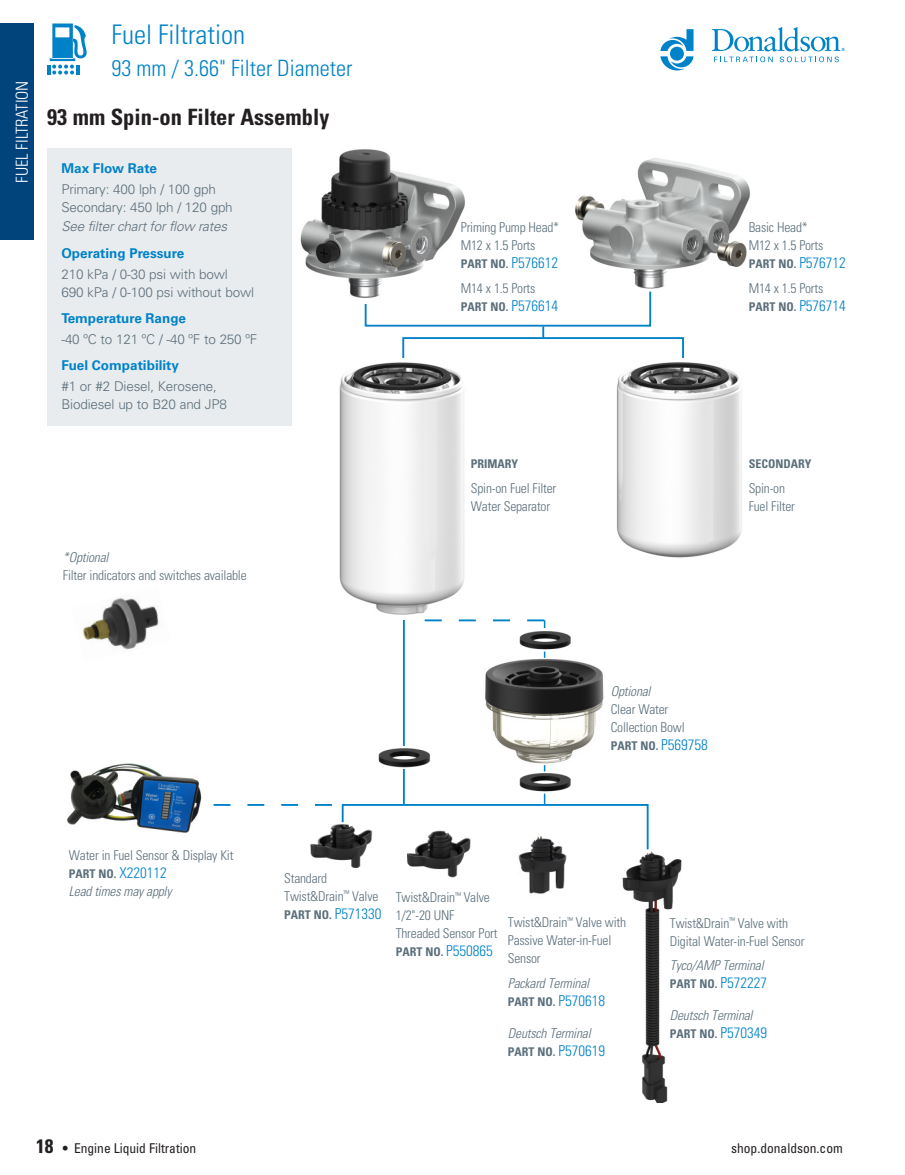
<style>
.page{position:relative;width:905px;height:1175px;background:#fff}
.page>*{position:absolute;margin:0;border:0;box-sizing:border-box;transform-origin:0 0}
.t1{font:300 condensed 27px "Univers LT Std";color:#0082c8}
.t2{font:700 condensed 22.5px "Univers LT Std";color:#231f20}
.t3{font:300 condensed 22.5px "Univers LT Std";color:#0082c8}
.t4{font:300 condensed 16.5px "Univers LT Std";color:#fff}
.t5{font:300 condensed 13.5px/18px "Univers LT Std";letter-spacing:-.015em;color:#5b6f7b}
.t6{font:300 13.5px/18px "Univers LT Std";letter-spacing:-.015em;color:#5b6f7b}
.t7{font:italic 300 condensed 13.5px "Univers LT Std";letter-spacing:-.015em;color:#5b6f7b}
.t8{font:700 13.5px "Univers LT Std";color:#0082c8}
.t9{font:condensed 13.5px "Univers LT Std";color:#231f20}
.t10{font:italic 300 13.5px "Univers LT Std";letter-spacing:-.015em;color:#5b6f7b}
.t11{font:700 condensed 12px "Univers LT Std";color:#5b6f7b}
.s1{font-weight:300;font-size:15px;color:#0082c8}
.s2{font-weight:700;font-size:19.5px}
.s3{font-weight:700}
</style>
<div class="page">
<svg style="left:660px;top:29px;width:33px;height:41px"></svg>
<svg style="left:711px;top:27px;width:133px;height:35px"></svg>
<svg style="left:47px;top:23px;width:40px;height:51px"></svg>
<div style="left:0;top:23px;width:33px;height:216px;background:#00447b"></div>
<img style="left:575px;top:158px;width:175px;height:131px">
<img style="left:82px;top:597px;width:77px;height:53px">
<div style="left:47px;top:148px;width:245px;height:277px;background:#e9ecee"></div>
<svg style="left:364px;top:291px;width:288px;height:48px"></svg>
<img style="left:485px;top:656px;width:119px;height:111px">
<hr style="left:403px;top:605px;width:2px;height:199px;background:#0082c8">
<img style="left:622px;top:851px;width:60px;height:251px">
<img style="left:310px;top:824px;width:55px;height:43px">
<img style="left:518px;top:851px;width:49px;height:43px">
<img style="left:407px;top:851px;width:61px;height:27px">
<img style="left:519px;top:631px;width:52px;height:19px">
<img style="left:519px;top:771px;width:52px;height:21px">
<img style="left:378px;top:746px;width:52px;height:22px">
<svg style="left:341px;top:793px;width:308px;height:58px"></svg>
<img style="left:300px;top:149px;width:170px;height:154px">
<img style="left:339px;top:362px;width:125px;height:258px">
<img style="left:617px;top:362px;width:125px;height:56px">
<svg style="left:424px;top:619px;width:121px;height:18px"></svg>
<img style="left:617px;top:418px;width:125px;height:140px">
<svg style="left:213px;top:804px;width:119px;height:2px"></svg>
<img style="left:67px;top:763px;width:135px;height:70px">
<p class="t4" style="left:12px;top:182px;width:104px;rotate:-90deg">FUEL FILTRATION</p>
<h1 class="t1" style="left:112px;top:19px;width:135px">Fuel Filtration</h1>
<h2 class="t3" style="left:112px;top:55px;width:242px">93 mm / 3.66" Filter Diameter</h2>
<h2 class="t2" style="left:47px;top:103px;width:283px">93 mm Spin-on Filter Assembly</h2>
<p class="t8" style="left:61px;top:160px;width:97px">Max Flow Rate</p>
<p class="t6" style="left:61px;top:180px;width:173px">Primary: 400 lph / 100 gph<br>Secondary: 450 lph / 120 gph</p>
<p class="t10" style="left:61px;top:218px;width:167px">See filter chart for flow rates</p>
<p class="t8" style="left:61px;top:245px;width:124px">Operating Pressure</p>
<p class="t6" style="left:61px;top:265px;width:194px">210 kPa / 0-30 psi with bowl<br>690 kPa / 0-100 psi without bowl</p>
<p class="t8" style="left:61px;top:310px;width:126px">Temperature Range</p>
<p class="t6" style="left:61px;top:330px;width:197px">-40 ºC to 121 ºC / -40 ºF to 250 ºF</p>
<p class="t8" style="left:61px;top:357px;width:119px">Fuel Compatibility</p>
<p class="t6" style="left:61px;top:377px;width:167px">#1 or #2 Diesel, Kerosene,<br>Biodiesel up to B20 and JP8</p>
<p class="t7" style="left:63px;top:549px;width:47px">*Optional</p>
<p class="t5" style="left:63px;top:566px;width:185px">Filter indicators and switches available</p>
<p class="t5" style="left:461px;top:219px;width:100px">Priming Pump Head*<br>M12 x 1.5 Ports</p>
<p class="t11" style="left:461px;top:257px;width:99px">PART NO. <span class="s1">P576612</span></p>
<p class="t5" style="left:461px;top:279px;width:76px">M14 x 1.5 Ports</p>
<p class="t11" style="left:461px;top:299px;width:99px">PART NO. <span class="s1">P576614</span></p>
<p class="t11" style="left:471px;top:456px;width:49px">PRIMARY</p>
<p class="t5" style="left:471px;top:479px;width:87px">Spin-on Fuel Filter<br>Water Separator</p>
<p class="t5" style="left:748px;top:219px;width:76px">Basic Head*<br>M12 x 1.5 Ports</p>
<p class="t11" style="left:748px;top:257px;width:99px">PART NO. <span class="s1">P576712</span></p>
<p class="t5" style="left:748px;top:279px;width:76px">M14 x 1.5 Ports</p>
<p class="t11" style="left:748px;top:299px;width:99px">PART NO. <span class="s1">P576714</span></p>
<p class="t11" style="left:748px;top:456px;width:64px">SECONDARY</p>
<p class="t5" style="left:748px;top:479px;width:48px">Spin-on<br>Fuel Filter</p>
<p class="t5" style="left:69px;top:846px;width:166px">Water in Fuel Sensor &amp; Display Kit</p>
<p class="t11" style="left:69px;top:866px;width:99px">PART NO. <span class="s1">X220112</span></p>
<p class="t7" style="left:69px;top:883px;width:104px">Lead times may apply</p>
<p class="t7" style="left:610px;top:683px;width:41px">Optional</p>
<p class="t5" style="left:610px;top:700px;width:75px">Clear Water<br>Collection Bowl</p>
<p class="t11" style="left:610px;top:738px;width:99px">PART NO. <span class="s1">P569758</span></p>
<p class="t5" style="left:284px;top:869px;width:96px">Standard<br>Twist&amp;Drain<sup>™</sup> Valve</p>
<p class="t11" style="left:284px;top:907px;width:99px">PART NO. <span class="s1">P571330</span></p>
<p class="t5" style="left:396px;top:888px;width:103px">Twist&amp;Drain<sup>™</sup> Valve<br>1/2"-20 UNF<br>Threaded Sensor Port</p>
<p class="t11" style="left:396px;top:944px;width:99px">PART NO. <span class="s1">P550865</span></p>
<p class="t5" style="left:508px;top:913px;width:120px">Twist&amp;Drain<sup>™</sup> Valve with<br>Passive Water-in-Fuel<br>Sensor</p>
<p class="t7" style="left:508px;top:975px;width:83px">Packard Terminal</p>
<p class="t11" style="left:508px;top:994px;width:99px">PART NO. <span class="s1">P570618</span></p>
<p class="t7" style="left:508px;top:1024px;width:84px">Deutsch Terminal</p>
<p class="t11" style="left:508px;top:1044px;width:99px">PART NO. <span class="s1">P570619</span></p>
<p class="t5" style="left:670px;top:913px;width:136px">Twist&amp;Drain<sup>™</sup> Valve with<br>Digital Water-in-Fuel Sensor</p>
<p class="t7" style="left:670px;top:957px;width:95px">Tyco/AMP Terminal</p>
<p class="t11" style="left:670px;top:976px;width:99px">PART NO. <span class="s1">P572227</span></p>
<p class="t7" style="left:670px;top:1007px;width:84px">Deutsch Terminal</p>
<p class="t11" style="left:670px;top:1026px;width:99px">PART NO. <span class="s1">P570349</span></p>
<p class="t9" style="left:36px;top:1139px;width:162px"><span class="s2">18</span> <span class="s3">•</span> Engine Liquid Filtration</p>
<p class="t9" style="left:731px;top:1139px;width:113px">shop.donaldson.com</p>
</div>
